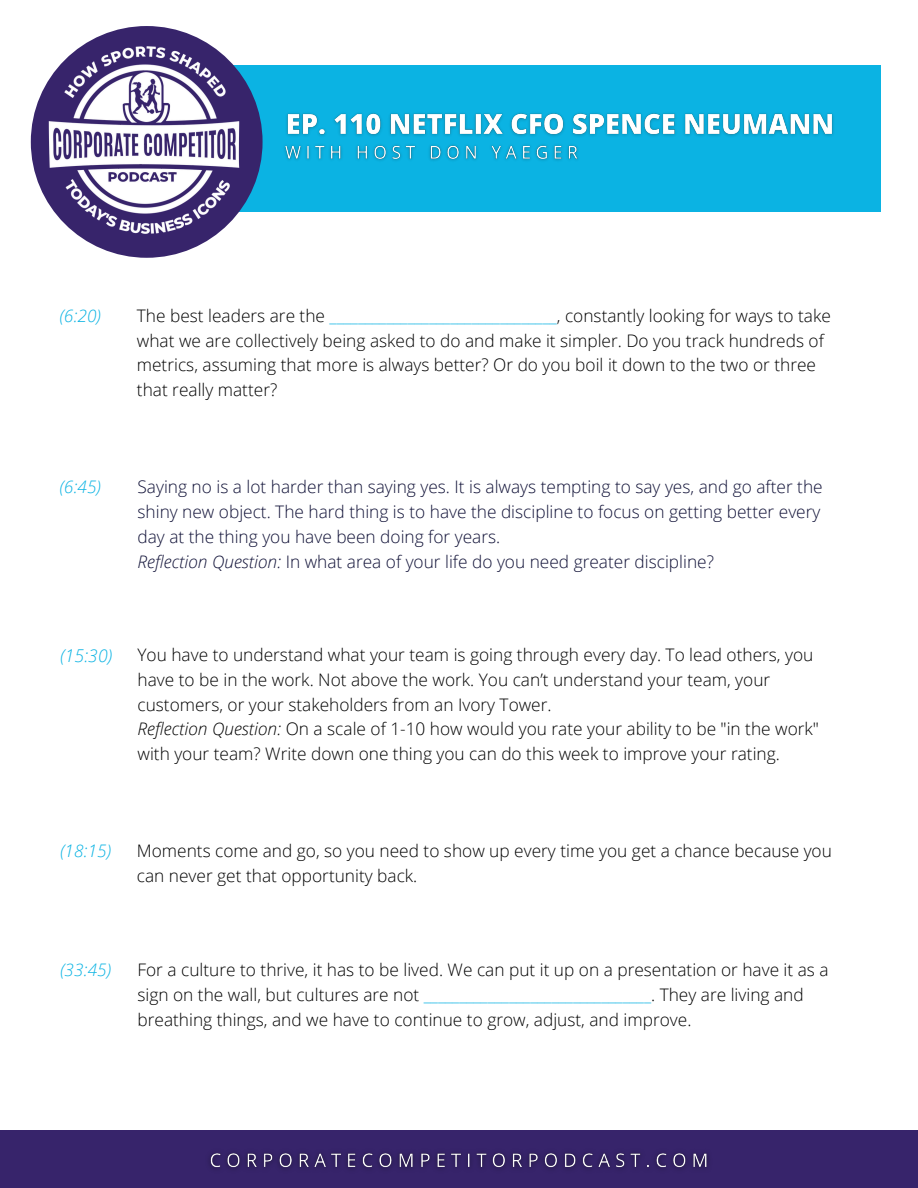
<style>
.page{position:relative;width:918px;height:1188px;background:#fff}
.page>*{position:absolute;margin:0;border:0;box-sizing:border-box;transform-origin:0 0}
.t1{font:italic 300 17.7px "Open Sans";color:#0bb3e3}
.t2{font:300 17.25px/24.8px "Open Sans";color:#000}
.t3{font:300 17.25px/24.8px "Open Sans";color:#101137}
.t4{font:italic 300 17.25px "Open Sans";color:#0bb3e3}
.s1{color:#0bb3e3}
.s2{font-style:italic}
</style>
<div class="page">
<div style="left:150px;top:65px;width:730px;height:146px;background:#0bb3e3"></div>
<div style="left:31px;top:26px;width:232px;height:232px;background:#37246b;border-radius:50%"></div>
<div style="left:0;top:1130px;width:918px;height:58px;background:#37246b"></div>
<img style="left:47px;top:43px;width:194px;height:194px">
<img style="left:286px;top:113px;width:548px;height:23px">
<img style="left:284px;top:135px;width:304px;height:26px">
<img style="left:209px;top:1152px;width:500px;height:17px">
<p class="t4" style="left:60px;top:303px;width:43px">(6:20)</p>
<p class="t2" style="left:137px;top:303px;width:695px">The best leaders are the <span class="s1">________________________________</span>, constantly looking for ways to take what we are collectively being asked to do and make it simpler. Do you track hundreds of metrics, assuming that more is always better? Or do you boil it down to the two or three that really matter?</p>
<p class="t4" style="left:60px;top:475px;width:43px">(6:45)</p>
<p class="t3" style="left:138px;top:474px;width:687px">Saying no is a lot harder than saying yes. It is always tempting to say yes, and go after the shiny new object. The hard thing is to have the discipline to focus on getting better every day at the thing you have been doing for years.<br><span class="s2">Reflection Question:</span> In what area of your life do you need greater discipline?</p>
<p class="t1" style="left:60px;top:643px;width:54px">(15:30)</p>
<p class="t2" style="left:138px;top:642px;width:683px">You have to understand what your team is going through every day. To lead others, you have to be in the work. Not above the work. You can’t understand your team, your customers, or your stakeholders from an Ivory Tower.<br><span class="s2">Reflection Question:</span> On a scale of 1-10 how would you rate your ability to be "in the work" with your team? Write down one thing you can do this week to improve your rating.</p>
<p class="t4" style="left:60px;top:839px;width:53px">(18:15)</p>
<p class="t2" style="left:137px;top:838px;width:697px">Moments come and go, so you need to show up every time you get a chance because you can never get that opportunity back.</p>
<p class="t4" style="left:60px;top:958px;width:53px">(33:45)</p>
<p class="t2" style="left:138px;top:957px;width:693px">For a culture to thrive, it has to be lived. We can put it up on a presentation or have it as a sign on the wall, but cultures are not <span class="s1">________________________________</span>. They are living and breathing things, and we have to continue to grow, adjust, and improve.</p>
</div>
